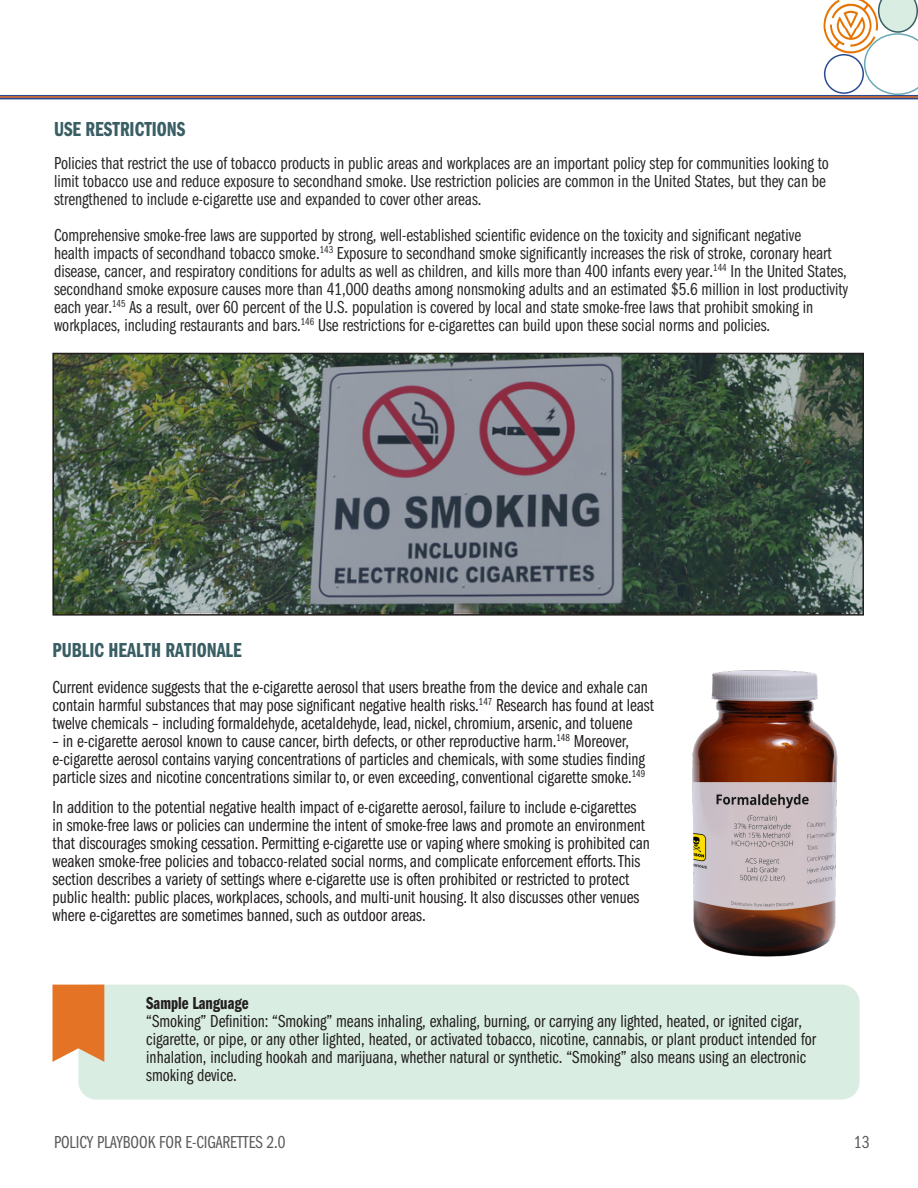
<style>
.page{position:relative;width:918px;height:1188px;background:#fff}
.page>*{position:absolute;margin:0;border:0;box-sizing:border-box;transform-origin:0 0}
.VPR_Subhead_1{font:21px "Franklin Gothic LT Pro Dm Cm";color:#395e64}
.VPR_Paragraph_Text{font:18px/18px "Franklin Gothic LT Pro Bk Cm";color:#231f20}
.VPR_Paragraph_Text-2{font:18px/18px "Franklin Gothic LT Pro Bk Cm";color:#282829}
.t1{font:18px "Franklin Gothic LT Pro Bk Cm";color:#595a59}
.VPR_Paragraph_Callou{font:18px "Franklin Gothic LT Pro Dm Cm";color:#231f20}
</style>
<div class="page">
<hr style="left:0;top:95px;width:918px;height:4px;background:#2b4b93">
<hr style="left:0;top:96px;width:918px;height:2px;background:#e57325">
<img style="left:823px;top:0;width:41px;height:55px">
<svg style="left:864px;top:0;width:54px;height:95px"></svg>
<div style="left:824px;top:54px;width:40px;height:40px;border:2px solid #2b4b93;border-radius:50%"></div>
<div style="left:78px;top:985px;width:782px;height:115px;background:#d9ede2;border-radius:18px"></div>
<svg style="left:52px;top:985px;width:52px;height:77px;background:#e48039"></svg>
<img style="left:55px;top:356px;width:806px;height:254px">
<div style="left:52px;top:353px;width:812px;height:260px;border:2px solid #231f20"></div>
<img style="left:692px;top:670px;width:146px;height:287px">
<p class="VPR_Subhead_1" style="left:54px;top:117px;width:133px">USE RESTRICTIONS</p>
<p class="VPR_Paragraph_Text-2" style="left:54px;top:154px;width:777px">Policies that restrict the use of tobacco products in public areas and workplaces are an important policy step for communities looking to limit tobacco use and reduce exposure to secondhand smoke. Use restriction policies are common in the United States, but they can be strengthened to include e-cigarette use and expanded to cover other areas.</p>
<p class="VPR_Paragraph_Text-2" style="left:54px;top:226px;width:795px">Comprehensive smoke-free laws are supported by strong, well-established scientific evidence on the toxicity and significant negative<br>health impacts of secondhand tobacco smoke.<sup>143</sup> Exposure to secondhand smoke significantly increases the risk of stroke, coronary heart disease, cancer, and respiratory conditions for adults as well as children, and kills more than 400 infants every year.<sup>144</sup> In the United States, secondhand smoke exposure causes more than 41,000 deaths among nonsmoking adults and an estimated $5.6 million in lost productivity each year.<sup>145</sup> As a result, over 60 percent of the U.S. population is covered by local and state smoke-free laws that prohibit smoking in workplaces, including restaurants and bars.<sup>146</sup> Use restrictions for e-cigarettes can build upon these social norms and policies.</p>
<p class="VPR_Subhead_1" style="left:52px;top:638px;width:191px">PUBLIC HEALTH RATIONALE</p>
<p class="VPR_Paragraph_Text" style="left:52px;top:678px;width:603px">Current evidence suggests that the e-cigarette aerosol that users breathe from the device and exhale can contain harmful substances that may pose significant negative health risks.<sup>147</sup> Research has found at least twelve chemicals – including formaldehyde, acetaldehyde, lead, nickel, chromium, arsenic, and toluene</p>
<p class="VPR_Paragraph_Text" style="left:52px;top:732px;width:594px">– in e-cigarette aerosol known to cause cancer, birth defects, or other reproductive harm.<sup>148</sup> Moreover, e-cigarette aerosol contains varying concentrations of particles and chemicals, with some studies finding particle sizes and nicotine concentrations similar to, or even exceeding, conventional cigarette smoke.<sup>149</sup></p>
<p class="VPR_Paragraph_Text" style="left:52px;top:798px;width:599px">In addition to the potential negative health impact of e-cigarette aerosol, failure to include e-cigarettes in smoke-free laws or policies can undermine the intent of smoke-free laws and promote an environment that discourages smoking cessation. Permitting e-cigarette use or vaping where smoking is prohibited can weaken smoke-free policies and tobacco-related social norms, and complicate enforcement efforts. This section describes a variety of settings where e-cigarette use is often prohibited or restricted to protect public health: public places, workplaces, schools, and multi-unit housing. It also discusses other venues where e-cigarettes are sometimes banned, such as outdoor areas.</p>
<p class="VPR_Paragraph_Callou" style="left:146px;top:993px;width:104px">Sample Language</p>
<p class="VPR_Paragraph_Text" style="left:146px;top:1013px;width:671px">“Smoking” Definition: “Smoking” means inhaling, exhaling, burning, or carrying any lighted, heated, or ignited cigar, cigarette, or pipe, or any other lighted, heated, or activated tobacco, nicotine, cannabis, or plant product intended for inhalation, including hookah and marijuana, whether natural or synthetic. “Smoking” also means using an electronic smoking device.</p>
<p class="t1" style="left:54px;top:1132px;width:233px">POLICY PLAYBOOK FOR E-CIGARETTES 2.0</p>
<p class="t1" style="left:854px;top:1132px;width:17px">13</p>
</div>
